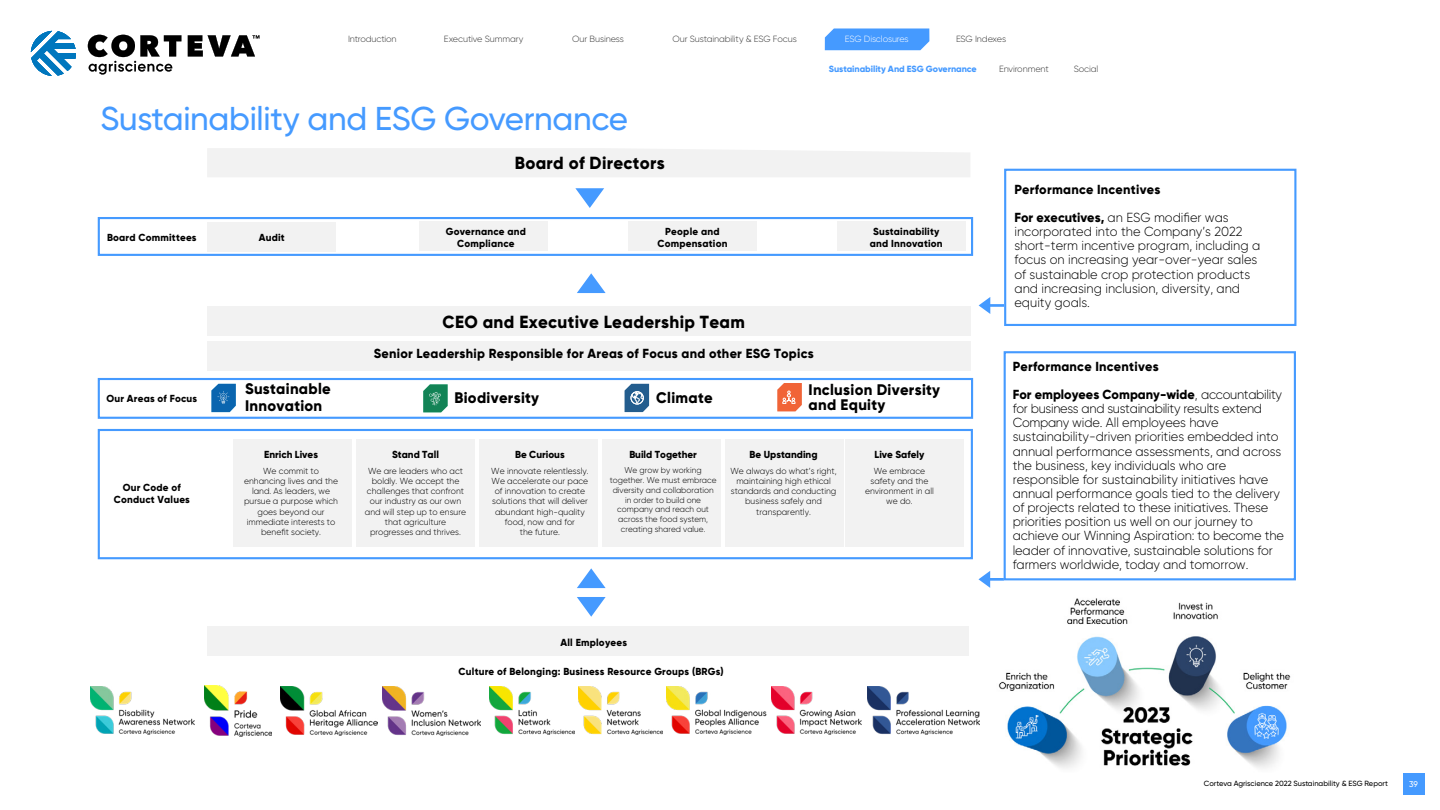
<style>
.page{position:relative;width:1440px;height:810px;background:#fff}
.page>*{position:absolute;margin:0;border:0;box-sizing:border-box;transform-origin:0 0}
.t1{font:500 33px "Gilroy";letter-spacing:-.01em;color:#459aff}
.t2{font:800 17.48px "Gilroy";letter-spacing:.02em;color:#000}
.t3{font:800 15.3px/16.4px "Gilroy";letter-spacing:.02em;color:#000}
.t4{font:300 13.12px/14.2px "Gilroy";letter-spacing:-.005em;color:#000}
.t5{font:800 13.12px/28.3px "Gilroy";letter-spacing:.02em;color:#000}
.t6{font:800 10.2px/11.9px "Gilroy";letter-spacing:.02em;color:#000;text-align:center}
.t7{font:800 10.2px "Gilroy";color:#000}
.t8{font:300 9px "Gilroy";letter-spacing:-.015em;color:#3a3a3a}
.t9{font:800 9px "Gilroy";letter-spacing:-.005em;color:#459aff}
.t10{font:300 9px "Gilroy";letter-spacing:-.015em;color:#fff}
.t11{font:300 8.77px/10.2px "Gilroy";color:#000;text-align:center}
.t12{font:300 8.4px/9.8px "Gilroy";color:#000;text-align:center}
.t13{font:500 8.25px "Gilroy";color:#fff}
.t14{font:500 7.5px "Gilroy";color:#000}
.s1{font-weight:300}
</style>
<div class="page">
<svg style="left:825px;top:28px;width:104px;height:22px;background:#4f9fff"></svg>
<svg style="left:31px;top:31px;width:45px;height:45px"></svg>
<svg style="left:188px;top:35px;width:71px;height:21px"></svg>
<svg style="left:88px;top:35px;width:93px;height:40px"></svg>
<div style="left:1403px;top:773px;width:21px;height:22px;background:#459aff"></div>
<div style="left:98px;top:217px;width:875px;height:39px;border:2px solid #459aff"></div>
<div style="left:98px;top:378px;width:875px;height:41px;border:2px solid #459aff"></div>
<div style="left:98px;top:429px;width:875px;height:130px;border:2px solid #459aff"></div>
<div style="left:207px;top:148px;width:763px;height:29px;background:#f2f2f2"></div>
<div style="left:207px;top:306px;width:763px;height:30px;background:#f2f2f2"></div>
<div style="left:207px;top:627px;width:762px;height:29px;background:#f2f2f2"></div>
<div style="left:207px;top:342px;width:763px;height:29px;background:#f2f2f2"></div>
<div style="left:207px;top:223px;width:129px;height:29px;background:#f2f2f2"></div>
<div style="left:419px;top:222px;width:129px;height:29px;background:#f2f2f2"></div>
<div style="left:628px;top:222px;width:129px;height:29px;background:#f2f2f2"></div>
<div style="left:837px;top:222px;width:129px;height:29px;background:#f2f2f2"></div>
<div style="left:233px;top:439px;width:119px;height:108px;background:#f2f2f2"></div>
<div style="left:356px;top:439px;width:119px;height:108px;background:#f2f2f2"></div>
<div style="left:480px;top:439px;width:118px;height:108px;background:#f2f2f2"></div>
<div style="left:602px;top:439px;width:119px;height:108px;background:#f2f2f2"></div>
<div style="left:725px;top:439px;width:118px;height:108px;background:#f2f2f2"></div>
<div style="left:846px;top:439px;width:118px;height:108px;background:#f2f2f2"></div>
<div style="left:1004px;top:169px;width:292px;height:157px;border:2px solid #459aff"></div>
<svg style="left:979px;top:297px;width:25px;height:17px"></svg>
<div style="left:1004px;top:351px;width:292px;height:229px;border:2px solid #459aff"></div>
<svg style="left:978px;top:571px;width:26px;height:17px"></svg>
<svg style="left:575px;top:188px;width:29px;height:20px"></svg>
<svg style="left:577px;top:273px;width:29px;height:20px"></svg>
<svg style="left:577px;top:568px;width:29px;height:20px"></svg>
<svg style="left:577px;top:597px;width:29px;height:20px"></svg>
<svg style="left:423px;top:384px;width:25px;height:28px"></svg>
<svg style="left:211px;top:384px;width:25px;height:28px"></svg>
<svg style="left:625px;top:384px;width:24px;height:28px"></svg>
<div style="left:631px;top:391px;width:13px;height:13px;border:1px solid #fff;border-radius:50%"></div>
<svg style="left:777px;top:383px;width:25px;height:28px"></svg>
<img style="left:90px;top:686px;width:105px;height:48px">
<img style="left:280px;top:686px;width:98px;height:50px">
<img style="left:771px;top:686px;width:91px;height:48px">
<img style="left:667px;top:686px;width:100px;height:48px">
<img style="left:490px;top:686px;width:84px;height:48px">
<img style="left:868px;top:686px;width:111px;height:48px">
<img style="left:204px;top:686px;width:68px;height:50px">
<img style="left:578px;top:686px;width:85px;height:48px">
<img style="left:383px;top:687px;width:97px;height:48px">
<img style="left:996px;top:584px;width:295px;height:184px">
<p class="t8" style="left:348px;top:33px;width:50px">Introduction</p>
<p class="t8" style="left:444px;top:33px;width:81px">Executive Summary</p>
<p class="t8" style="left:572px;top:33px;width:53px">Our Business</p>
<p class="t8" style="left:672px;top:33px;width:126px">Our Sustainability &amp; ESG Focus</p>
<p class="t10" style="left:845px;top:33px;width:65px">ESG Disclosures</p>
<p class="t8" style="left:956px;top:33px;width:52px">ESG Indexes</p>
<h1 class="t1" style="left:100px;top:98px;width:529px">Sustainability and ESG Governance</h1>
<h2 class="t2" style="left:515px;top:152px;width:151px">Board of Directors</h2>
<p class="t9" style="left:829px;top:63px;width:150px">Sustainability And ESG Governance</p>
<p class="t8" style="left:999px;top:63px;width:51px">Environment</p>
<p class="t8" style="left:1074px;top:63px;width:26px">Social</p>
<p class="t6" style="left:107px;top:231px;width:91px">Board Committees</p>
<p class="t6" style="left:259px;top:231px;width:27px">Audit</p>
<p class="t6" style="left:446px;top:226px;width:82px">Governance and<br>Compliance</p>
<p class="t6" style="left:657px;top:226px;width:72px">People and<br>Compensation</p>
<p class="t6" style="left:870px;top:226px;width:74px">Sustainability and Innovation</p>
<h2 class="t2" style="left:443px;top:311px;width:304px">CEO and Executive Leadership Team</h2>
<p class="t5" style="left:374px;top:339px;width:441px">Senior Leadership Responsible for Areas of Focus and other ESG Topics</p>
<p class="t6" style="left:106px;top:393px;width:92px">Our Areas of Focus</p>
<p class="t6" style="left:114px;top:482px;width:78px">Our Code of<br>Conduct Values</p>
<p class="t3" style="left:245px;top:381px;width:87px">Sustainable<br>Innovation</p>
<p class="t3" style="left:455px;top:390px;width:86px">Biodiversity</p>
<p class="t3" style="left:656px;top:389px;width:58px">Climate</p>
<p class="t3" style="left:809px;top:382px;width:133px;line-height:15px">Inclusion Diversity and Equity</p>
<p class="t7" style="left:264px;top:448px;width:55px">Enrich Lives</p>
<p class="t11" style="left:244px;top:466px;width:96px">We commit to enhancing lives and the land. As leaders, we pursue a purpose which goes beyond our immediate interests to benefit society.</p>
<p class="t7" style="left:392px;top:448px;width:48px">Stand Tall</p>
<p class="t11" style="left:365px;top:466px;width:103px">We are leaders who act boldly. We accept the challenges that confront our industry as our own and will step up to ensure that agriculture progresses and thrives.</p>
<p class="t7" style="left:515px;top:448px;width:51px">Be Curious</p>
<p class="t11" style="left:491px;top:466px;width:99px">We innovate relentlessly.<br>We accelerate our pace of innovation to create solutions that will deliver abundant high-quality food, now and for<br>the future.</p>
<p class="t7" style="left:629px;top:448px;width:69px">Build Together</p>
<p class="t12" style="left:610px;top:466px;width:108px">We grow by working together. We must embrace diversity and collaboration in order to build one company and reach out across the food system, creating shared value.</p>
<p class="t7" style="left:750px;top:448px;width:69px">Be Upstanding</p>
<p class="t11" style="left:731px;top:466px;width:108px">We always do what’s right, maintaining high ethical standards and conducting business safely and transparently.</p>
<p class="t7" style="left:875px;top:448px;width:51px">Live Safely</p>
<p class="t11" style="left:865px;top:466px;width:70px">We embrace safety and the environment in all we do.</p>
<p class="t6" style="left:561px;top:637px;width:68px">All Employees</p>
<p class="t6" style="left:459px;top:665px;width:267px">Culture of Belonging: Business Resource Groups (BRGs)</p>
<p class="t5" style="left:1014px;top:175px;width:216px">Performance Incentives<br>For executives, <span class="s1">an ESG modifier was</span></p>
<p class="t4" style="left:1014px;top:224px;width:247px">incorporated into the Company’s 2022 short-term incentive program, including a focus on increasing year-over-year sales of sustainable crop protection products and increasing inclusion, diversity, and equity goals.</p>
<p class="t5" style="left:1013px;top:352px;width:271px">Performance Incentives<br>For employees Company-wide<span class="s1">, accountability</span></p>
<p class="t4" style="left:1013px;top:401px;width:273px">for business and sustainability results extend Company wide. All employees have sustainability-driven priorities embedded into annual performance assessments, and across the business, key individuals who are responsible for sustainability initiatives have annual performance goals tied to the delivery of projects related to these initiatives. These priorities position us well on our journey to achieve our Winning Aspiration: to become the leader of innovative, sustainable solutions for farmers worldwide, today and tomorrow.</p>
<p class="t14" style="left:1204px;top:779px;width:186px">Corteva Agriscience 2022 Sustainability &amp; ESG Report</p>
<p class="t13" style="left:1409px;top:779px;width:10px">39</p>
</div>
